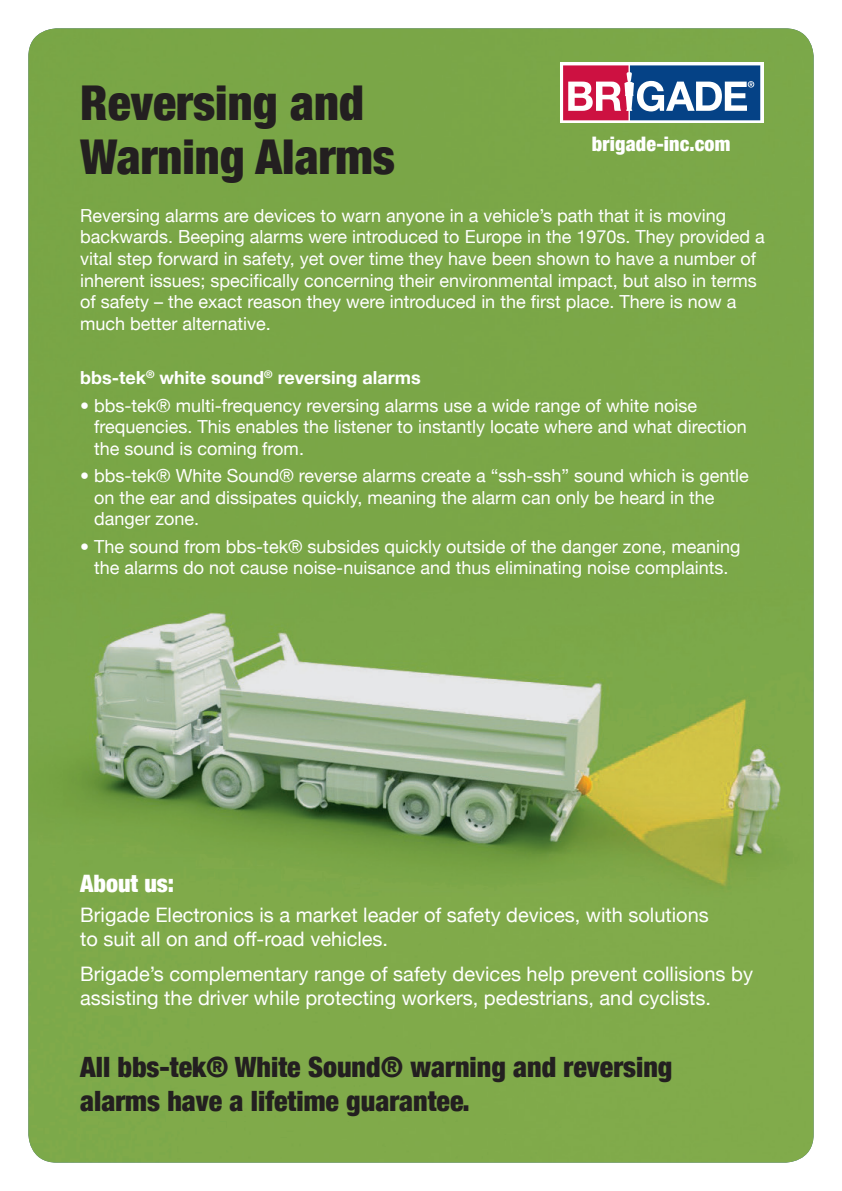
<style>
.page{position:relative;width:842px;height:1191px;background:#fff}
.page>*{position:absolute;margin:0;border:0;box-sizing:border-box;transform-origin:0 0}
.t1{font:900 condensed 48px/53.4px "Helvetica Neue";color:#231f20}
.t2{font:900 condensed 28px/33.6px "Helvetica Neue";color:#231f20}
.t3{font:900 condensed 24px "Helvetica Neue";color:#fff}
.t4{font:20px/24px "Helvetica Neue";color:#fff}
.t5{font:900 condensed 20px "Helvetica Neue";letter-spacing:.01em;color:#fff}
.t6{font:18px/21.6px "Helvetica Neue";color:#fff}
.t7{font:700 18px "Helvetica Neue";color:#fff}
</style>
<div class="page">
<img style="left:28px;top:28px;width:786px;height:1134px">
<svg style="left:560px;top:62px;width:203px;height:61px"></svg>
<svg style="left:563px;top:65px;width:197px;height:55px"></svg>
<p class="t1" style="left:80px;top:74px;width:316px">Reversing and<br>Warning Alarms</p>
<p class="t5" style="left:592px;top:127px;width:140px">brigade-inc.com</p>
<p class="t6" style="left:80px;top:203px;width:686px">Reversing alarms are devices to warn anyone in a vehicle’s path that it is moving backwards. Beeping alarms were introduced to Europe in the 1970s. They provided a vital step forward in safety, yet over time they have been shown to have a number of inherent issues; specifically concerning their environmental impact, but also in terms of safety – the exact reason they were introduced in the first place. There is now a much better alternative.</p>
<p class="t7" style="left:80px;top:362px;width:342px">bbs-tek<sup>®</sup> white sound<sup>®</sup> reversing alarms</p>
<p class="t6" style="left:94px;top:393px;width:654px;text-indent:-14px">• bbs-tek® multi-frequency reversing alarms use a wide range of white noise frequencies. This enables the listener to instantly locate where and what direction the sound is coming from.</p>
<p class="t6" style="left:94px;top:464px;width:656px;text-indent:-14px">• bbs-tek® White Sound® reverse alarms create a “ssh-ssh” sound which is gentle on the ear and dissipates quickly, meaning the alarm can only be heard in the danger zone.</p>
<p class="t6" style="left:80px;top:534px;width:662px;text-align:center">• The sound from bbs-tek® subsides quickly outside of the danger zone, meaning the alarms do not cause noise-nuisance and thus eliminating noise complaints.</p>
<p class="t3" style="left:80px;top:864px;width:95px">About us:</p>
<p class="t4" style="left:80px;top:901px;width:630px">Brigade Electronics is a market leader of safety devices, with solutions</p>
<p class="t4" style="left:80px;top:925px;width:309px">to suit all on and off-road vehicles.</p>
<p class="t4" style="left:80px;top:960px;width:674px">Brigade’s complementary range of safety devices help prevent collisions by assisting the driver while protecting workers, pedestrians, and cyclists.</p>
<p class="t2" style="left:80px;top:1048px;width:594px">All bbs-tek® White Sound® warning and reversing alarms have a lifetime guarantee.</p>
</div>
